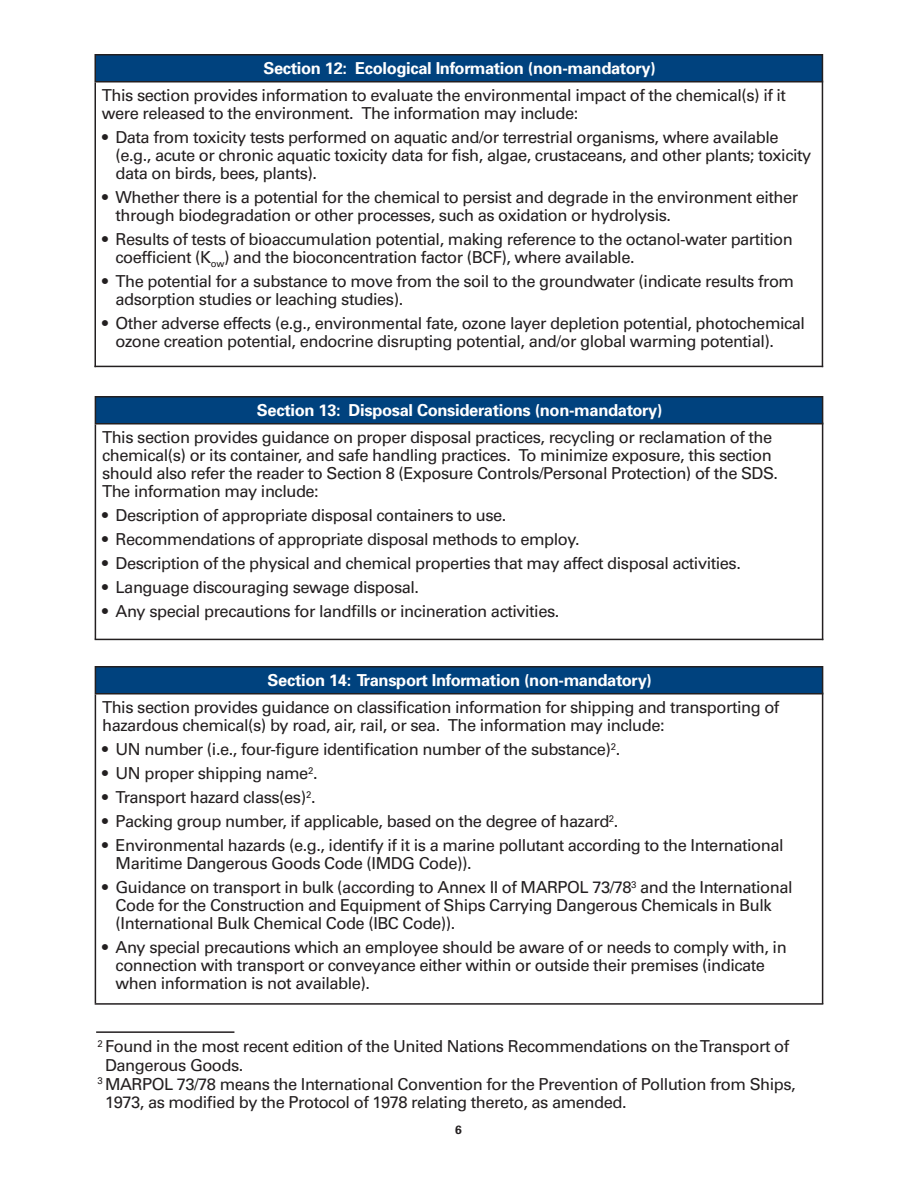
<style>
.page{position:relative;width:918px;height:1188px;background:#fff}
.page>*{position:absolute;margin:0;border:0;box-sizing:border-box;transform-origin:0 0}
.t1{font:16.5px/18px "Univers";letter-spacing:-.03em;color:#231f20}
.t2{font:700 16.5px "Univers";letter-spacing:-.02em;color:#fff}
.t3{font:700 12px "Univers";color:#231f20}
</style>
<div class="page">
<div style="left:95px;top:55px;width:727px;height:27px;background:#00427e"></div>
<div style="left:94px;top:54px;width:729px;height:28px;border:2px solid #231f20"></div>
<hr style="left:94px;top:82px;width:2px;height:285px;background:#231f20">
<hr style="left:822px;top:81px;width:1px;height:286px;background:#231f20">
<hr style="left:94px;top:366px;width:729px;height:1px;background:#231f20">
<div style="left:95px;top:397px;width:728px;height:27px;background:#00427e"></div>
<div style="left:95px;top:396px;width:728px;height:28px;border:2px solid #231f20"></div>
<hr style="left:95px;top:424px;width:1px;height:215px;background:#231f20">
<hr style="left:822px;top:423px;width:1px;height:217px;background:#231f20">
<hr style="left:95px;top:639px;width:728px;height:1px;background:#231f20">
<div style="left:95px;top:667px;width:728px;height:27px;background:#00427e"></div>
<div style="left:95px;top:666px;width:728px;height:28px;border:2px solid #231f20"></div>
<hr style="left:95px;top:694px;width:1px;height:309px;background:#231f20">
<hr style="left:822px;top:693px;width:1px;height:311px;background:#231f20">
<hr style="left:95px;top:1003px;width:728px;height:2px;background:#231f20">
<hr style="left:96px;top:1031px;width:138px;height:2px;background:#231f20">
<h2 class="t2" style="left:263px;top:58px;width:394px">Section 12: Ecological Information (non-mandatory)</h2>
<p class="t1" style="left:102px;top:87px;width:686px">This section provides information to evaluate the environmental impact of the chemical(s) if it were released to the environment. The information may include:</p>
<p class="t1" style="left:115px;top:129px;width:697px;text-indent:-13px">• Data from toxicity tests performed on aquatic and/or terrestrial organisms, where available (e.g., acute or chronic aquatic toxicity data for fish, algae, crustaceans, and other plants; toxicity data on birds, bees, plants).</p>
<p class="t1" style="left:116px;top:189px;width:684px;text-indent:-14px">• Whether there is a potential for the chemical to persist and degrade in the environment either through biodegradation or other processes, such as oxidation or hydrolysis.</p>
<p class="t1" style="left:116px;top:231px;width:679px;text-indent:-14px">• Results of tests of bioaccumulation potential, making reference to the octanol-water partition coefficient (K<sub>ow</sub>) and the bioconcentration factor (BCF), where available.</p>
<p class="t1" style="left:116px;top:273px;width:680px;text-indent:-14px">• The potential for a substance to move from the soil to the groundwater (indicate results from adsorption studies or leaching studies).</p>
<p class="t1" style="left:116px;top:315px;width:691px;text-indent:-14px">• Other adverse effects (e.g., environmental fate, ozone layer depletion potential, photochemical ozone creation potential, endocrine disrupting potential, and/or global warming potential).</p>
<h2 class="t2" style="left:257px;top:400px;width:407px">Section 13: Disposal Considerations (non-mandatory)</h2>
<p class="t1" style="left:102px;top:429px;width:677px">This section provides guidance on proper disposal practices, recycling or reclamation of the chemical(s) or its container, and safe handling practices. To minimize exposure, this section should also refer the reader to Section 8 (Exposure Controls/Personal Protection) of the SDS.<br>The information may include:</p>
<p class="t1" style="left:102px;top:507px;width:406px">• Description of appropriate disposal containers to use.</p>
<p class="t1" style="left:102px;top:531px;width:479px">• Recommendations of appropriate disposal methods to employ.</p>
<p class="t1" style="left:102px;top:555px;width:640px">• Description of the physical and chemical properties that may affect disposal activities.</p>
<p class="t1" style="left:102px;top:579px;width:318px">• Language discouraging sewage disposal.</p>
<p class="t1" style="left:102px;top:603px;width:459px">• Any special precautions for landfills or incineration activities.</p>
<h2 class="t2" style="left:268px;top:670px;width:386px">Section 14: Transport Information (non-mandatory)</h2>
<p class="t1" style="left:102px;top:699px;width:679px">This section provides guidance on classification information for shipping and transporting of hazardous chemical(s) by road, air, rail, or sea. The information may include:</p>
<p class="t1" style="left:102px;top:741px;width:520px">• UN number (i.e., four-figure identification number of the substance)<sup>2</sup>.</p>
<p class="t1" style="left:102px;top:765px;width:217px">• UN proper shipping name<sup>2</sup>.</p>
<p class="t1" style="left:102px;top:789px;width:215px">• Transport hazard class(es)<sup>2</sup>.</p>
<p class="t1" style="left:102px;top:813px;width:518px">• Packing group number, if applicable, based on the degree of hazard<sup>2</sup>.</p>
<p class="t1" style="left:116px;top:837px;width:670px;text-indent:-14px">• Environmental hazards (e.g., identify if it is a marine pollutant according to the International<br>Maritime Dangerous Goods Code (IMDG Code)).</p>
<p class="t1" style="left:116px;top:879px;width:679px;text-indent:-14px">• Guidance on transport in bulk (according to Annex II of MARPOL 73/78<sup>3</sup> and the International<br>Code for the Construction and Equipment of Ships Carrying Dangerous Chemicals in Bulk (International Bulk Chemical Code (IBC Code)).</p>
<p class="t1" style="left:116px;top:939px;width:673px;text-indent:-14px">• Any special precautions which an employee should be aware of or needs to comply with, in connection with transport or conveyance either within or outside their premises (indicate when information is not available).</p>
<p class="t1" style="left:105px;top:1037px;width:686px;line-height:18.8px;text-indent:-7px"><sup>2</sup> Found in the most recent edition of the United Nations Recommendations on the Transport of<br>Dangerous Goods.</p>
<p class="t1" style="left:105px;top:1075px;width:692px;line-height:18.8px;text-indent:-7px"><sup>3</sup> MARPOL 73/78 means the International Convention for the Prevention of Pollution from Ships,<br>1973, as modified by the Protocol of 1978 relating thereto, as amended.</p>
<p class="t3" style="left:455px;top:1122px;width:8px">6</p>
</div>
